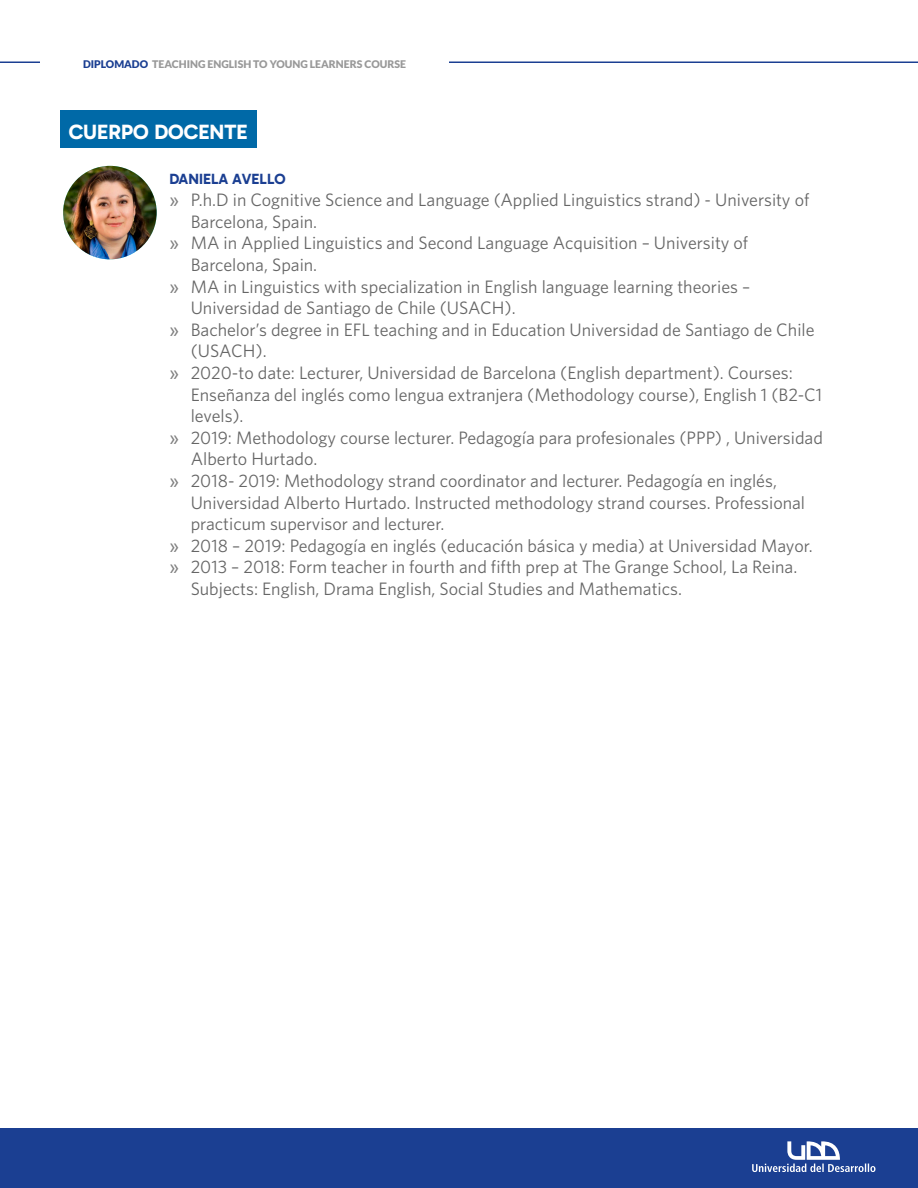
<style>
.page{position:relative;width:918px;height:1188px;background:#fff}
.page>*{position:absolute;margin:0;border:0;box-sizing:border-box;transform-origin:0 0}
.t1{font:21px "Gabarito";color:#fff}
.t2{font:18px "Whitney";color:#666}
.t3{font:15px "Gabarito";color:#1b3f92}
.t4{font:900 10.5px "Lato";color:#999}
.s1{color:#1b3f92}
.s2{font-weight:500;color:#808080}
</style>
<div class="page">
<div style="left:0;top:1128px;width:918px;height:60px;background:#1b3f92"></div>
<svg style="left:752px;top:1141px;width:123px;height:31px"></svg>
<hr style="left:0;top:62px;width:918px;height:1px;background:#1b3f92">
<div style="left:40px;top:38px;width:409px;height:51px;background:#fff"></div>
<div style="left:60px;top:110px;width:196px;height:38px;background:#0069a7"></div>
<img style="left:63px;top:166px;width:94px;height:93px;border-radius:47px">
<p class="t4" style="left:83px;top:58px;width:324px"><span class="s1">DIPLOMADO</span> TEACHING ENGLISH TO YOUNG LEARNERS COURSE</p>
<p class="t1" style="left:69px;top:118px;width:181px">CUERPO DOCENTE</p>
<p class="t3" style="left:169px;top:170px;width:118px">DANIELA AVELLO</p>
<p class="t2" style="left:169px;top:189px;width:642px"><span class="s2">»</span> P.h.D in Cognitive Science and Language (Applied Linguistics strand) - University of</p>
<p class="t2" style="left:191px;top:211px;width:128px">Barcelona, Spain.</p>
<p class="t2" style="left:169px;top:232px;width:580px"><span class="s2">»</span> MA in Applied Linguistics and Second Language Acquisition – University of</p>
<p class="t2" style="left:191px;top:254px;width:128px">Barcelona, Spain.</p>
<p class="t2" style="left:169px;top:276px;width:582px"><span class="s2">»</span> MA in Linguistics with specialization in English language learning theories –</p>
<p class="t2" style="left:191px;top:297px;width:327px">Universidad de Santiago de Chile (USACH).</p>
<p class="t2" style="left:169px;top:319px;width:647px"><span class="s2">»</span> Bachelor’s degree in EFL teaching and in Education Universidad de Santiago de Chile</p>
<p class="t2" style="left:191px;top:340px;width:77px">(USACH).</p>
<p class="t2" style="left:169px;top:362px;width:625px"><span class="s2">»</span> 2020-to date: Lecturer, Universidad de Barcelona (English department). Courses:</p>
<p class="t2" style="left:191px;top:384px;width:633px">Enseñanza del inglés como lengua extranjera (Methodology course), English 1 (B2-C1</p>
<p class="t2" style="left:191px;top:405px;width:54px">levels).</p>
<p class="t2" style="left:169px;top:427px;width:655px"><span class="s2">»</span> 2019: Methodology course lecturer. Pedagogía para profesionales (PPP) , Universidad</p>
<p class="t2" style="left:191px;top:448px;width:128px">Alberto Hurtado.</p>
<p class="t2" style="left:169px;top:470px;width:609px"><span class="s2">»</span> 2018- 2019: Methodology strand coordinator and lecturer. Pedagogía en inglés,</p>
<p class="t2" style="left:191px;top:492px;width:616px">Universidad Alberto Hurtado. Instructed methodology strand courses. Professional</p>
<p class="t2" style="left:191px;top:513px;width:255px">practicum supervisor and lecturer.</p>
<p class="t2" style="left:169px;top:535px;width:645px"><span class="s2">»</span> 2018 – 2019: Pedagogía en inglés (educación básica y media) at Universidad Mayor.</p>
<p class="t2" style="left:169px;top:556px;width:629px"><span class="s2">»</span> 2013 – 2018: Form teacher in fourth and fifth prep at The Grange School, La Reina.</p>
<p class="t2" style="left:191px;top:578px;width:493px">Subjects: English, Drama English, Social Studies and Mathematics.</p>
</div>
